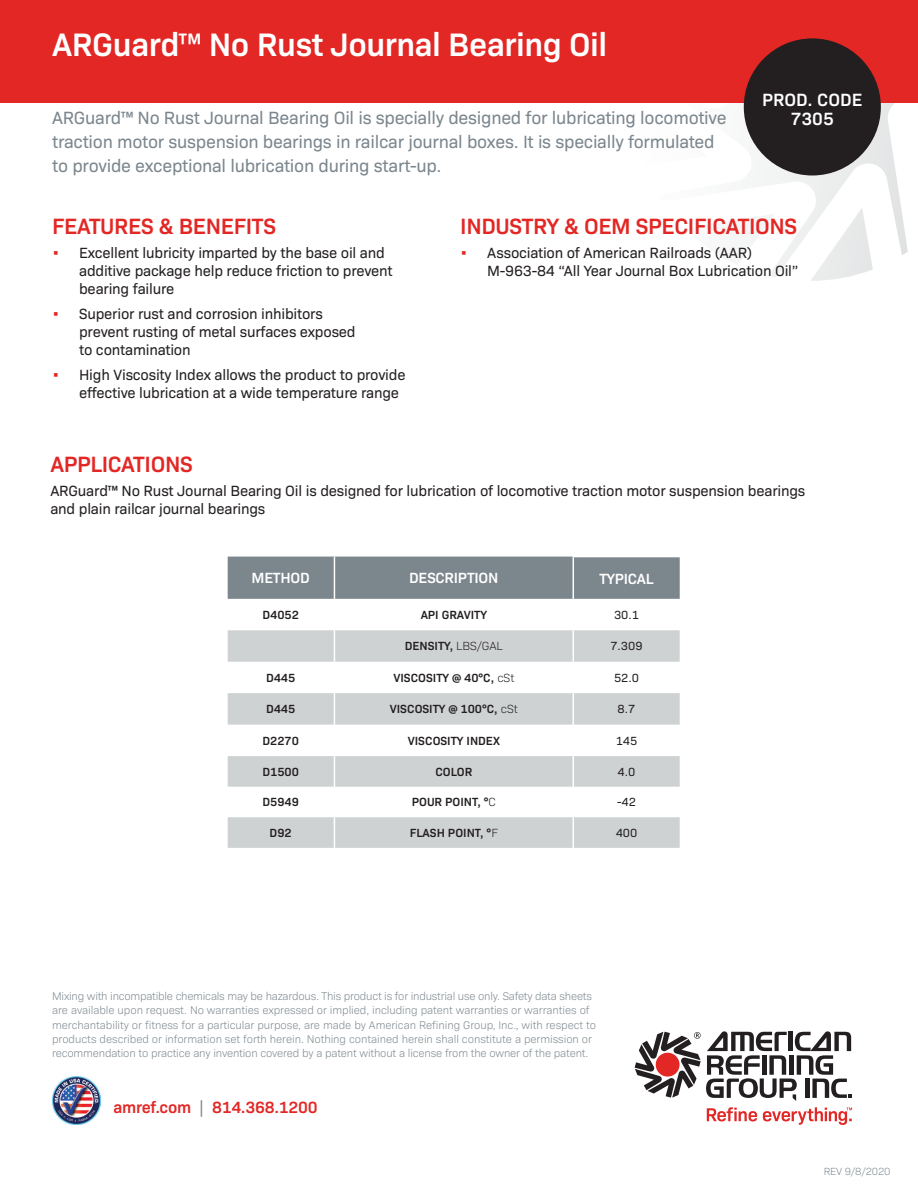
<style>
.page{position:relative;width:918px;height:1188px;background:#fff}
.page>*{position:absolute;margin:0;border:0;box-sizing:border-box;transform-origin:0 0}
.t1{font:600 33px "Bio Sans";letter-spacing:-.015em;color:#fff}
.t2{font:600 22.5px "Bio Sans";letter-spacing:-.015em;color:#e22725}
.t3{font:18px/24px "Bio Sans";letter-spacing:-.015em;color:#7b868d}
.t4{font:600 18px/19.5px "Bio Sans";color:#fff;text-align:center}
.t5{font:600 16.5px "Bio Sans";letter-spacing:-.015em;color:#e22725}
.t6{font:15px/18px "Bio Sans";letter-spacing:-.015em;color:#231f20}
.t7{font:600 15px "Bio Sans";letter-spacing:-.015em;color:#fff}
.t8{font:600 12px "Bio Sans";color:#231f20}
.t9{font:12px "Bio Sans";color:#231f20}
.t10{font:300 11.25px/14.2px "Bio Sans";letter-spacing:-.005em;color:#7b868d}
.t11{font:300 10.5px "Bio Sans";letter-spacing:-.015em;color:#7b868d}
.s1{font-weight:400}
.s2{font-weight:600;color:#e22725}
.s3{font-weight:300}
.s4{font-weight:400;color:#7b868d}
</style>
<div class="page">
<svg style="left:635px;top:1031px;width:217px;height:70px"></svg>
<svg style="left:707px;top:1107px;width:145px;height:18px"></svg>
<svg style="left:638px;top:102px;width:276px;height:175px"></svg>
<svg style="left:810px;top:208px;width:63px;height:73px"></svg>
<svg style="left:685px;top:214px;width:90px;height:51px"></svg>
<img style="left:52px;top:1076px;width:49px;height:49px">
<div style="left:0;top:0;width:918px;height:102px;background:#e22725"></div>
<div style="left:744px;top:38px;width:137px;height:137px;background:#231f20;border-radius:50%"></div>
<div style="left:228px;top:557px;width:452px;height:42px;background:#7b868d"></div>
<svg style="left:228px;top:630px;width:452px;height:218px;fill:#cfd2d3"></svg>
<hr style="left:334px;top:557px;width:1px;height:42px;background:#fff">
<hr style="left:573px;top:557px;width:1px;height:42px;background:#fff">
<hr style="left:334px;top:630px;width:1px;height:32px;background:#fff">
<hr style="left:573px;top:630px;width:1px;height:32px;background:#fff">
<hr style="left:334px;top:662px;width:1px;height:31px;background:#fff">
<hr style="left:573px;top:662px;width:1px;height:31px;background:#fff">
<hr style="left:334px;top:693px;width:1px;height:32px;background:#fff">
<hr style="left:573px;top:693px;width:1px;height:32px;background:#fff">
<hr style="left:334px;top:725px;width:1px;height:31px;background:#fff">
<hr style="left:573px;top:725px;width:1px;height:31px;background:#fff">
<hr style="left:334px;top:756px;width:1px;height:31px;background:#fff">
<hr style="left:573px;top:756px;width:1px;height:31px;background:#fff">
<hr style="left:334px;top:787px;width:1px;height:30px;background:#fff">
<hr style="left:573px;top:787px;width:1px;height:30px;background:#fff">
<hr style="left:334px;top:817px;width:1px;height:31px;background:#fff">
<hr style="left:573px;top:817px;width:1px;height:31px;background:#fff">
<h1 class="t1" style="left:52px;top:32px;width:557px">ARGuard<span class="s1">™</span> No Rust Journal Bearing Oil</h1>
<p class="t3" style="left:52px;top:107px;width:676px">ARGuard™ No Rust Journal Bearing Oil is specially designed for lubricating locomotive traction motor suspension bearings in railcar journal boxes. It is specially formulated to provide exceptional lubrication during start-up.</p>
<p class="t4" style="left:762px;top:91px;width:102px">PROD. CODE<br>7305</p>
<h2 class="t2" style="left:52px;top:217px;width:225px">FEATURES &amp; BENEFITS</h2>
<p class="t6" style="left:79px;top:245px;width:315px;text-indent:-27px"><span class="s2">•</span> Excellent lubricity imparted by the base oil and additive package help reduce friction to prevent bearing failure</p>
<p class="t6" style="left:79px;top:306px;width:278px;text-indent:-27px"><span class="s2">•</span> Superior rust and corrosion inhibitors prevent rusting of metal surfaces exposed to contamination</p>
<p class="t6" style="left:79px;top:367px;width:328px;text-indent:-27px"><span class="s2">•</span> High Viscosity Index allows the product to provide effective lubrication at a wide temperature range</p>
<h2 class="t2" style="left:460px;top:217px;width:339px">INDUSTRY &amp; OEM SPECIFICATIONS</h2>
<p class="t6" style="left:487px;top:245px;width:313px;text-indent:-27px"><span class="s2">•</span> Association of American Railroads (AAR)<br>M-963-84 “All Year Journal Box Lubrication Oil”</p>
<h2 class="t2" style="left:50px;top:455px;width:144px">APPLICATIONS</h2>
<p class="t6" style="left:50px;top:483px;width:757px">ARGuard™ No Rust Journal Bearing Oil is designed for lubrication of locomotive traction motor suspension bearings and plain railcar journal bearings</p>
<p class="t7" style="left:252px;top:572px;width:60px">METHOD</p>
<p class="t7" style="left:409px;top:572px;width:91px">DESCRIPTION</p>
<p class="t7" style="left:599px;top:573px;width:56px">TYPICAL</p>
<p class="t8" style="left:262px;top:610px;width:38px">D4052</p>
<p class="t8" style="left:421px;top:610px;width:68px">API GRAVITY</p>
<p class="t9" style="left:614px;top:609px;width:27px">30.1</p>
<p class="t8" style="left:405px;top:641px;width:100px">DENSITY, <span class="s3">LBS/GAL</span></p>
<p class="t9" style="left:610px;top:641px;width:34px">7.309</p>
<p class="t8" style="left:266px;top:673px;width:31px">D445</p>
<p class="t8" style="left:393px;top:673px;width:122px">VISCOSITY @ 40°C, <span class="s3">cSt</span></p>
<p class="t9" style="left:614px;top:672px;width:27px">52.0</p>
<p class="t8" style="left:266px;top:704px;width:31px">D445</p>
<p class="t8" style="left:390px;top:704px;width:130px">VISCOSITY @ 100°C, <span class="s3">cSt</span></p>
<p class="t9" style="left:618px;top:704px;width:19px">8.7</p>
<p class="t8" style="left:262px;top:736px;width:38px">D2270</p>
<p class="t8" style="left:408px;top:736px;width:94px">VISCOSITY INDEX</p>
<p class="t9" style="left:616px;top:735px;width:23px">145</p>
<p class="t8" style="left:262px;top:767px;width:38px">D1500</p>
<p class="t8" style="left:435px;top:767px;width:38px">COLOR</p>
<p class="t9" style="left:618px;top:766px;width:19px">4.0</p>
<p class="t8" style="left:262px;top:797px;width:38px">D5949</p>
<p class="t8" style="left:412px;top:797px;width:86px">POUR POINT, °<span class="s3">C</span></p>
<p class="t9" style="left:617px;top:797px;width:20px">-42</p>
<p class="t8" style="left:270px;top:828px;width:24px">D92</p>
<p class="t8" style="left:410px;top:828px;width:90px">FLASH POINT, °<span class="s3">F</span></p>
<p class="t9" style="left:616px;top:827px;width:23px">400</p>
<p class="t10" style="left:52px;top:990px;width:546px">Mixing with incompatible chemicals may be hazardous. This product is for industrial use only. Safety data sheets are available upon request. No warranties expressed or implied, including patent warranties or warranties of merchantability or fitness for a particular purpose, are made by American Refining Group, Inc., with respect to products described or information set forth herein. Nothing contained herein shall constitute a permission or recommendation to practice any invention covered by a patent without a license from the owner of the patent.</p>
<p class="t5" style="left:113px;top:1101px;width:206px">amref.com <span class="s4">|</span> 814.368.1200</p>
<p class="t11" style="left:824px;top:1168px;width:68px">REV 9/8/2020</p>
</div>
